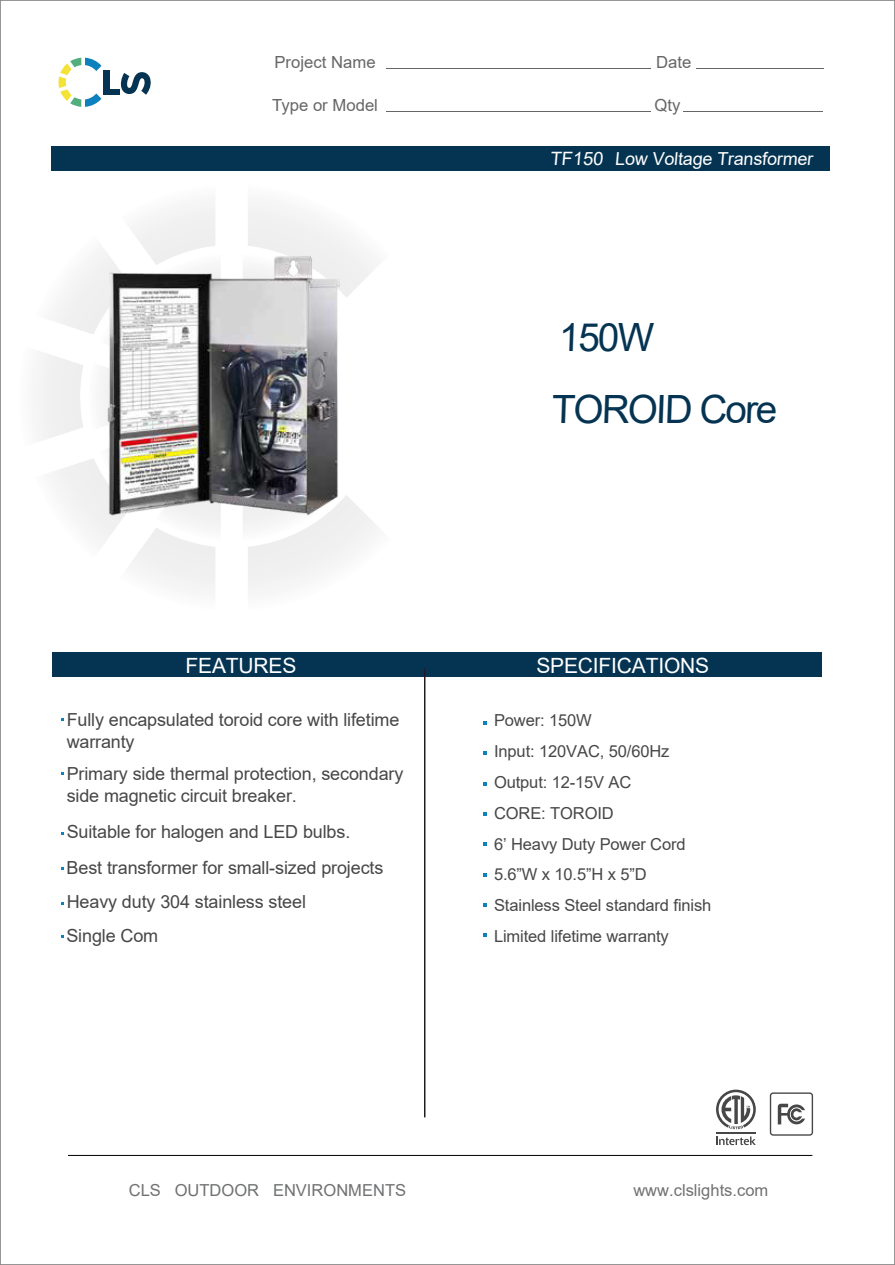
<style>
.page{position:relative;width:895px;height:1265px;background:#fff}
.page>*{position:absolute;margin:0;border:0;box-sizing:border-box;transform-origin:0 0}
.t1{font:39px/71.6px "Arial";color:#053452}
.t2{font:21px "Arial";letter-spacing:-.01em;color:#fff}
.t3{font:18px/21.6px "Arial";letter-spacing:-.01em;color:#474747}
.t4{font:18px "Arial";color:#fff}
.t5{font:16.65px "Arial";color:#666}
.t6{font:16.5px/30.8px "Arial";letter-spacing:-.01em;color:#474747}
.t7{font:16.5px "Arial";color:#707172}
.s1{font-size:18.3px}
</style>
<div class="page">
<svg style="left:39px;top:170px;width:435px;height:421px"></svg>
<div style="left:424px;top:652px;width:397px;height:25px;background:#053452"></div>
<div style="left:52px;top:652px;width:372px;height:25px;background:#053452"></div>
<hr style="left:424px;top:668px;width:1px;height:449px;background:#211d1e">
<hr style="left:68px;top:1154px;width:744px;height:1px;background:#000">
<svg style="left:716px;top:1136px;width:39px;height:9px"></svg>
<hr style="left:716px;top:1132px;width:39px;height:1px;background:#474747">
<svg style="left:716px;top:1089px;width:39px;height:40px"></svg>
<svg style="left:777px;top:1103px;width:27px;height:21px"></svg>
<div style="left:769px;top:1092px;width:43px;height:43px;border:1px solid #474747;border-radius:3px"></div>
<svg style="left:483px;top:751px;width:3px;height:4px"></svg>
<svg style="left:483px;top:842px;width:3px;height:4px"></svg>
<svg style="left:483px;top:933px;width:3px;height:4px"></svg>
<div style="left:51px;top:146px;width:778px;height:24px;background:#053452"></div>
<svg style="left:58px;top:58px;width:43px;height:49px"></svg>
<div style="left:103px;top:70px;width:6px;height:25px;background:#053452"></div>
<div style="left:103px;top:89px;width:17px;height:6px;background:#053452"></div>
<svg style="left:120px;top:72px;width:31px;height:23px"></svg>
<hr style="left:386px;top:68px;width:264px;height:1px;background:#666">
<hr style="left:386px;top:111px;width:264px;height:1px;background:#666">
<hr style="left:695px;top:68px;width:127px;height:1px;background:#666">
<hr style="left:683px;top:111px;width:139px;height:1px;background:#666">
<img style="left:101px;top:249px;width:245px;height:272px">
<p class="t5" style="left:274px;top:51px;width:103px">Project Name</p>
<p class="t5" style="left:272px;top:94px;width:107px">Type or Model</p>
<p class="t5" style="left:656px;top:51px;width:37px">Date</p>
<p class="t5" style="left:654px;top:94px;width:27px">Qty</p>
<p class="t4" style="left:550px;top:146px;width:266px"><span class="s1">TF150</span> Low Voltage Transformer</p>
<h1 class="t1" style="left:551px;top:301px;width:229px">150W<br>TOROID Core</h1>
<p class="t2" style="left:185px;top:651px;width:112px">FEATURES</p>
<p class="t2" style="left:536px;top:651px;width:174px">SPECIFICATIONS</p>
<p class="t3" style="left:67px;top:709px;width:334px">Fully encapsulated toroid core with lifetime warranty</p>
<p class="t3" style="left:67px;top:762px;width:338px">Primary side thermal protection, secondary side magnetic circuit breaker.</p>
<p class="t3" style="left:67px;top:813px;width:318px;line-height:36px">Suitable for halogen and LED bulbs.<br>Best transformer for small-sized projects</p>
<p class="t3" style="left:66px;top:884px;width:241px;line-height:34.3px">Heavy duty 304 stainless steel<br>Single Com</p>
<p class="t6" style="left:494px;top:705px;width:219px">Power: 150W<br>Input: 120VAC, 50/60Hz<br>Output: 12-15V AC<br>CORE: TOROID<br>6’ Heavy Duty Power Cord<br>5.6”W x 10.5”H x 5”D<br>Stainless Steel standard finish<br>Limited lifetime warranty</p>
<p class="t7" style="left:129px;top:1178px;width:279px">CLS OUTDOOR ENVIRONMENTS</p>
<p class="t7" style="left:633px;top:1178px;width:136px">www.clslights.com</p>
</div>
